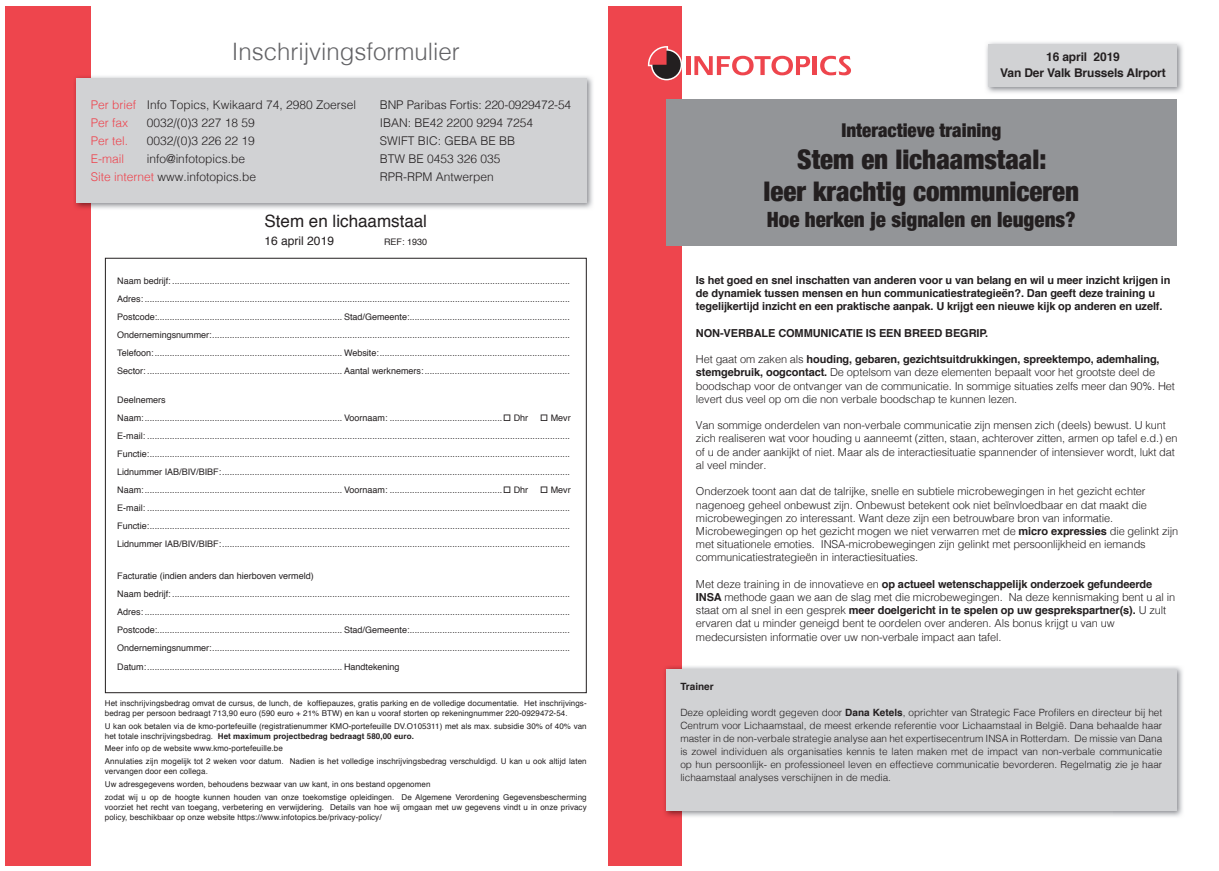
<style>
.page{position:relative;width:1219px;height:871px;background:#fff}
.page>*{position:absolute;margin:0;border:0;box-sizing:border-box;transform-origin:0 0}
.t1{font:900 condensed 27px/32.4px "Helvetica Neue";color:#231f20;text-align:center}
.t2{font:300 24px "Helvetica";color:#636366}
.t3{font:900 condensed 21px "Helvetica Neue";color:#231f20}
.t4{font:900 condensed 19px "Helvetica Neue";color:#231f20}
.t5{font:17px "Helvetica";color:#231f20}
.t6{font:300 12px "Helvetica";color:#231f20}
.t7{font:700 12px/15px "Helvetica";letter-spacing:-.01em;color:#231f20;text-align:center}
.t8{font:300 12px "Helvetica";color:#ee434d}
.t9{font:12px "Helvetica";color:#231f20}
.t10{font:300 11px/13.2px "Helvetica";letter-spacing:-.01em;color:#231f20}
.t11{font:700 11px/13.2px "Helvetica";letter-spacing:-.01em;color:#231f20}
.t12{font:300 10px/13px "Helvetica";color:#231f20;text-align:justify}
.t13{font:700 10px "Helvetica";color:#231f20}
.t14{font:9px/18px "Helvetica";color:#231f20;text-align:justify}
.t15{font:8px/10px "Helvetica";letter-spacing:.01em;color:#231f20}
.s1{color:#ee434d}
.s2{font-weight:700}
</style>
<div class="page">
<div style="left:608px;top:6px;width:73px;height:859px;background:#ee454d"></div>
<svg style="left:647px;top:45px;width:35px;height:37px"></svg>
<svg style="left:690px;top:56px;width:1px;height:19px"></svg>
<hr style="left:686px;top:56px;width:4px;height:19px;background:#ee454d">
<svg style="left:694px;top:55px;width:157px;height:21px"></svg>
<img style="left:986px;top:42px;width:197px;height:51px">
<div style="left:988px;top:44px;width:188px;height:42px;background:#d1d2d4"></div>
<div style="left:666px;top:99px;width:510px;height:146px;background:#939598"></div>
<div style="left:6px;top:6px;width:85px;height:859px;background:#ee454d"></div>
<img style="left:74px;top:76px;width:519px;height:133px">
<div style="left:77px;top:78px;width:510px;height:125px;background:#d1d2d4"></div>
<img style="left:664px;top:664px;width:519px;height:153px">
<div style="left:666px;top:668px;width:510px;height:142px;background:#d1d2d4"></div>
<h2 class="t2" style="left:232px;top:31px;width:230px">Inschrijvingsformulier</h2>
<h3 class="t7" style="left:1000px;top:50px;width:167px">16 april 2019<br>Van Der Valk Brussels AIrport</h3>
<h3 class="t6" style="left:91px;top:94px;width:267px"><span class="s1">Per brief</span> Info Topics, Kwikaard 74, 2980 Zoersel</h3>
<h3 class="t6" style="left:380px;top:94px;width:193px">BNP Paribas Fortis: 220-0929472-54</h3>
<h3 class="t8" style="left:91px;top:112px;width:39px">Per fax</h3>
<h3 class="t6" style="left:147px;top:112px;width:110px">0032/(0)3 227 18 59</h3>
<h3 class="t6" style="left:380px;top:112px;width:155px">IBAN: BE42 2200 9294 7254</h3>
<h3 class="t8" style="left:91px;top:130px;width:39px">Per tel.</h3>
<h3 class="t6" style="left:147px;top:130px;width:110px">0032/(0)3 226 22 19</h3>
<h3 class="t6" style="left:380px;top:130px;width:137px">SWIFT BIC: GEBA BE BB</h3>
<h3 class="t8" style="left:91px;top:148px;width:35px">E-mail</h3>
<h3 class="t6" style="left:147px;top:148px;width:100px">info@infotopics.be</h3>
<h3 class="t6" style="left:380px;top:148px;width:122px">BTW BE 0453 326 035</h3>
<h3 class="t6" style="left:91px;top:166px;width:167px"><span class="s1">Site internet</span> www.infotopics.be</h3>
<h3 class="t6" style="left:380px;top:166px;width:116px">RPR-RPM Antwerpen</h3>
<h3 class="t5" style="left:265px;top:208px;width:164px">Stem en lichaamstaal</h3>
<h3 class="t9" style="left:265px;top:231px;width:71px">16 april 2019</h3>
<p class="t14" style="left:384px;top:233px;width:45px">REF: 1930</p>
<p class="t14" style="left:117px;top:272px;width:454px">Naam bedrijf: ...............................................................................................................................................................<br>Adres: ..........................................................................................................................................................................<br>Postcode:.......................................................................... Stad/Gemeente: ................................................................<br>Ondernemingsnummer: ...............................................................................................................................................<br>Telefoon: ........................................................................... Website: ............................................................................<br>Sector: .............................................................................. Aantal werknemers: ..........................................................</p>
<p class="t14" style="left:117px;top:391px;width:413px">Deelnemers<br>Naam: ............................................................................... Voornaam: .............................................□ Dhr</p>
<p class="t14" style="left:117px;top:409px;width:455px;text-indent:423px">□ Mevr E-mail: .........................................................................................................................................................................<br>Functie: ........................................................................................................................................................................<br>Lidnummer IAB/BIV/BIBF: ...........................................................................................................................................<br>Naam: ............................................................................... Voornaam: .............................................□ Dhr</p>
<p class="t14" style="left:117px;top:481px;width:455px;text-indent:423px">□ Mevr E-mail: .........................................................................................................................................................................<br>Functie: ........................................................................................................................................................................<br>Lidnummer IAB/BIV/BIBF: ...........................................................................................................................................</p>
<p class="t14" style="left:117px;top:567px;width:454px;text-align:left">Facturatie (indien anders dan hierboven vermeld)<br>Naam bedrijf: ...............................................................................................................................................................<br>Adres: ..........................................................................................................................................................................<br>Postcode:.......................................................................... Stad/Gemeente: ................................................................<br>Ondernemingsnummer: ...............................................................................................................................................</p>
<p class="t15" style="left:105px;top:698px;width:483px">Het inschrijvingsbedrag omvat de cursus, de lunch, de koffiepauzes, gratis parking en de volledige documentatie. Het inschrijvings&shy;bedrag per persoon bedraagt 713,90 euro (590 euro + 21% BTW) en kan u vooraf storten op rekeningnummer 220-0929472-54.</p>
<p class="t15" style="left:105px;top:720px;width:483px">U kan ook betalen via de kmo-portefeuille (registratienummer KMO-portefeuille DV.O105311) met als max. subsidie 30% of 40% van het totale inschrijvingsbedrag. <span class="s2">Het maximum projectbedrag bedraagt 580,00 euro.</span></p>
<p class="t15" style="left:105px;top:742px;width:483px;line-height:12.8px">Meer info op de website www.kmo-portefeuille.be<br>Annulaties zijn mogelijk tot 2 weken voor datum. Nadien is het volledige inschrijvingsbedrag verschuldigd. U kan u ook altijd laten</p>
<p class="t15" style="left:105px;top:765px;width:483px;line-height:12.8px">vervangen door een collega.<br>Uw adresgegevens worden, behoudens bezwaar van uw kant, in ons bestand opgenomen<br>zodat wij u op de hoogte kunnen houden van onze toekomstige opleidingen. De Algemene Verordening Gegevensbescherming</p>
<p class="t15" style="left:105px;top:802px;width:483px">voorziet het recht van toegang, verbetering en verwijdering. Details van hoe wij omgaan met uw gegevens vindt u in onze privacy policy, beschikbaar op onze website https://www.infotopics.be/privacy-policy/</p>
<h3 class="t4" style="left:841px;top:114px;width:161px">Interactieve training</h3>
<h1 class="t1" style="left:763px;top:142px;width:317px">Stem en lichaamstaal:<br>leer krachtig communiceren</h1>
<h3 class="t3" style="left:767px;top:202px;width:310px">Hoe herken je signalen en leugens?</h3>
<p class="t11" style="left:696px;top:273px;width:476px">Is het goed en snel inschatten van anderen voor u van belang en wil u meer inzicht krijgen in de dynamiek tussen mensen en hun communicatiestrategieën?. Dan geeft deze training u tegelijkertijd inzicht en een praktische aanpak. U krijgt een nieuwe kijk op anderen en uzelf.</p>
<p class="t11" style="left:696px;top:326px;width:294px">NON-VERBALE COMMUNICATIE IS EEN BREED BEGRIP.</p>
<p class="t10" style="left:696px;top:352px;width:480px">Het gaat om zaken als <span class="s2">houding, gebaren, gezichtsuitdrukkingen, spreektempo, ademhaling, stemgebruik, oogcontact.</span> De optelsom van deze elementen bepaalt voor het grootste deel de boodschap voor de ontvanger van de communicatie. In sommige situaties zelfs meer dan 90%. Het levert dus veel op om die non verbale boodschap te kunnen lezen.</p>
<p class="t10" style="left:696px;top:418px;width:483px">Van sommige onderdelen van non-verbale communicatie zijn mensen zich (deels) bewust. U kunt zich realiseren wat voor houding u aanneemt (zitten, staan, achterover zitten, armen op tafel e.d.) en of u de ander aankijkt of niet. Maar als de interactiesituatie spannender of intensiever wordt, lukt dat al veel minder.</p>
<p class="t10" style="left:696px;top:484px;width:484px">Onderzoek toont aan dat de talrijke, snelle en subtiele microbewegingen in het gezicht echter nagenoeg geheel onbewust zijn. Onbewust betekent ook niet beïnvloedbaar en dat maakt die microbewegingen zo interessant. Want deze zijn een betrouwbare bron van informatie.<br>Microbewegingen op het gezicht mogen we niet verwarren met de <span class="s2">micro expressies</span> die gelinkt zijn met situationele emoties. INSA-microbewegingen zijn gelinkt met persoonlijkheid en iemands communicatiestrategieën in interactiesituaties.</p>
<p class="t10" style="left:696px;top:576px;width:481px">Met deze training in de innovatieve en <span class="s2">op actueel wetenschappelijk onderzoek gefundeerde INSA</span> methode gaan we aan de slag met die microbewegingen. Na deze kennismaking bent u al in staat om al snel in een gesprek <span class="s2">meer doelgericht in te spelen op uw gesprekspartner(s).</span> U zult ervaren dat u minder geneigd bent te oordelen over anderen. Als bonus krijgt u van uw medecursisten informatie over uw non-verbale impact aan tafel.</p>
<p class="t13" style="left:680px;top:678px;width:35px">Trainer</p>
<p class="t12" style="left:680px;top:705px;width:483px">Deze opleiding wordt gegeven door <span class="s2">Dana Ketels</span>, oprichter van Strategic Face Profilers en directeur bij het Centrum voor Lichaamstaal, de meest erkende referentie voor Lichaamstaal in België. Dana behaalde haar master in de non-verbale strategie analyse aan het expertisecentrum INSA in Rotterdam. De missie van Dana is zowel individuen als organisaties kennis te laten maken met de impact van non-verbale communicatie op hun persoonlijk- en professioneel leven en effectieve communicatie bevorderen. Regelmatig zie je haar lichaamstaal analyses verschijnen in de media.</p>
</div>
